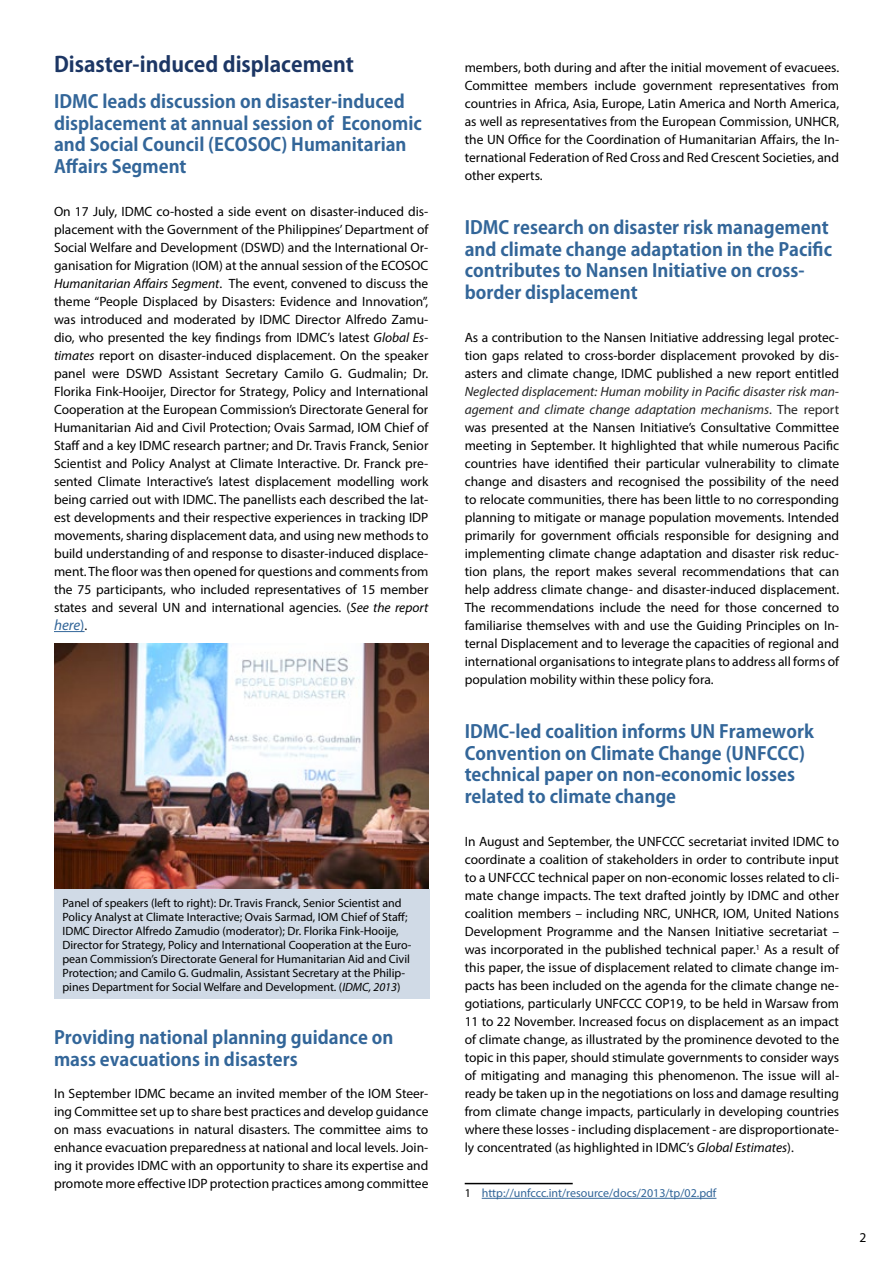
<style>
.page{position:relative;width:893px;height:1263px;background:#fff}
.page>*{position:absolute;margin:0;border:0;box-sizing:border-box;transform-origin:0 0}
.t1{font:700 21px "Koz Go Pro";color:#1c3664}
.t2{font:700 18px/21.6px "Koz Go Pro";color:#369}
.t3{font:italic 15px "Myriad Pro";color:#369}
.t4{font:13.5px/18px "Myriad Pro";color:#000;text-align:justify}
.t5{font:12px/14px "Myriad Pro";color:#000}
.t6{font:12px "Myriad Pro";color:#369}
.s1{font-style:italic}
.s2{font-style:normal}
.s3{font-style:normal;font-size:13.5px;color:#000}
.s4{font-style:italic;color:#222}
.s5{color:#222}
.s6{color:#000}
</style>
<div class="page">
<hr style="left:54px;top:631px;width:31px;height:1px;background:#369">
<img style="left:54px;top:643px;width:374px;height:246px">
<div style="left:54px;top:889px;width:375px;height:110px;background:#d0dae6"></div>
<hr style="left:465px;top:1183px;width:108px;height:1px;background:#000">
<hr style="left:482px;top:1198px;width:234px;height:1px;background:#369">
<h1 class="t1" style="left:54px;top:51px;width:302px">Disaster-induced displacement</h1>
<h2 class="t2" style="left:54px;top:92px;width:369px">IDMC leads discussion on disaster-induced displacement at annual session of Economic and Social Council (ECOSOC) Humanitarian Affairs Segment</h2>
<p class="t4" style="left:54px;top:202px;width:376px">On 17 July, IDMC co-hosted a side event on disaster-induced dis&shy;placement with the Government of the Philippines’ Department of Social Welfare and Development (DSWD) and the International Or&shy;ganisation for Migration (IOM) at the annual session of the ECOSOC <span class="s1">Humanitarian Affairs Segment</span>. The event, convened to discuss the theme “People Displaced by Disasters: Evidence and Innovation”, was introduced and moderated by IDMC Director Alfredo Zamu&shy;dio, who presented the key findings from IDMC’s latest <span class="s1">Global Es&shy;timates</span> report on disaster-induced displacement. On the speaker panel were DSWD Assistant Secretary Camilo G. Gudmalin; Dr.<br>Florika Fink-Hooijer, Director for Strategy, Policy and International Cooperation at the European Commission’s Directorate General for Humanitarian Aid and Civil Protection; Ovais Sarmad, IOM Chief of Staff and a key IDMC research partner; and Dr. Travis Franck, Senior Scientist and Policy Analyst at Climate Interactive. Dr. Franck pre&shy;sented Climate Interactive’s latest displacement modelling work being carried out with IDMC. The panellists each described the lat&shy;est developments and their respective experiences in tracking IDP movements, sharing displacement data, and using new methods to build understanding of and response to disaster-induced displace&shy;ment. The floor was then opened for questions and comments from the 75 participants, who included representatives of 15 member states and several UN and international agencies. (<span class="s1">See the report</span></p>
<p class="t3" style="left:54px;top:616px;width:35px">here<span class="s2">)</span><span class="s3">.</span></p>
<p class="t5" style="left:63px;top:896px;width:351px">Panel of speakers (left to right): Dr. Travis Franck, Senior Scientist and Policy Analyst at Climate Interactive; Ovais Sarmad, IOM Chief of Staff; IDMC Director Alfredo Zamudio (moderator); Dr. Florika Fink-Hooije, Director for Strategy, Policy and International Cooperation at the Euro&shy;pean Commission’s Directorate General for Humanitarian Aid and Civil Protection; and Camilo G. Gudmalin, Assistant Secretary at the Philip&shy;pines Department for Social Welfare and Development. (<span class="s1">IDMC, 2013</span>)</p>
<h2 class="t2" style="left:54px;top:1028px;width:341px">Providing national planning guidance on mass evacuations in disasters</h2>
<p class="t4" style="left:54px;top:1084px;width:376px">In September IDMC became an invited member of the IOM Steer&shy;ing Committee set up to share best practices and develop guidance on mass evacuations in natural disasters. The committee aims to enhance evacuation preparedness at national and local levels. Join&shy;ing it provides IDMC with an opportunity to share its expertise and promote more effective IDP protection practices among committee</p>
<p class="t4" style="left:465px;top:58px;width:376px">members, both during and after the initial movement of evacuees.<br>Committee members include government representatives from countries in Africa, Asia, Europe, Latin America and North America, as well as representatives from the European Commission, UNHCR, the UN Office for the Coordination of Humanitarian Affairs, the In&shy;ternational Federation of Red Cross and Red Crescent Societies, and other experts.</p>
<h2 class="t2" style="left:465px;top:218px;width:369px">IDMC research on disaster risk management and climate change adaptation in the Pacific contributes to Nansen Initiative on cross&shy;border displacement</h2>
<p class="t4" style="left:465px;top:328px;width:376px">As a contribution to the Nansen Initiative addressing legal protec&shy;tion gaps related to cross-border displacement provoked by dis&shy;asters and climate change, IDMC published a new report entitled</p>
<p class="t4" style="left:465px;top:382px;width:376px"><span class="s4">Neglected displacement: Human mobility in Pacific disaster risk man&shy;agement and climate change adaptation mechanisms</span><span class="s5">. The report </span>was presented at the Nansen Initiative’s Consultative Committee meeting in September. It highlighted that while numerous Pacific countries have identified their particular vulnerability to climate change and disasters and recognised the possibility of the need to relocate communities, there has been little to no corresponding planning to mitigate or manage population movements. Intended primarily for government officials responsible for designing and implementing climate change adaptation and disaster risk reduc&shy;tion plans, the report makes several recommendations that can help address climate change- and disaster-induced displacement.<br>The recommendations include the need for those concerned to familiarise themselves with and use the Guiding Principles on In&shy;ternal Displacement and to leverage the capacities of regional and international organisations to integrate plans to address all forms of population mobility within these policy fora.</p>
<h2 class="t2" style="left:465px;top:722px;width:351px">IDMC-led coalition informs UN Framework Convention on Climate Change (UNFCCC) technical paper on non-economic losses related to climate change</h2>
<p class="t4" style="left:465px;top:832px;width:376px">In August and September, the UNFCCC secretariat invited IDMC to coordinate a coalition of stakeholders in order to contribute input to a UNFCCC technical paper on non-economic losses related to cli&shy;mate change impacts. The text drafted jointly by IDMC and other coalition members – including NRC, UNHCR, IOM, United Nations Development Programme and the Nansen Initiative secretariat – was incorporated in the published technical paper.<sup>1</sup> As a result of this paper, the issue of displacement related to climate change im&shy;pacts has been included on the agenda for the climate change ne&shy;gotiations, particularly UNFCCC COP19, to be held in Warsaw from 11 to 22 November. Increased focus on displacement as an impact of climate change, as illustrated by the prominence devoted to the topic in this paper, should stimulate governments to consider ways of mitigating and managing this phenomenon. The issue will al&shy;ready be taken up in the negotiations on loss and damage resulting from climate change impacts, particularly in developing countries where these losses - including displacement - are disproportionate&shy;ly concentrated (as highlighted in IDMC’s <span class="s1">Global Estimates</span>).</p>
<p class="t6" style="left:465px;top:1186px;width:253px"><span class="s6">1</span> http://unfccc.int/resource/docs/2013/tp/02.pdf</p>
<p class="t4" style="left:859px;top:1228px;width:8px">2</p>
</div>
